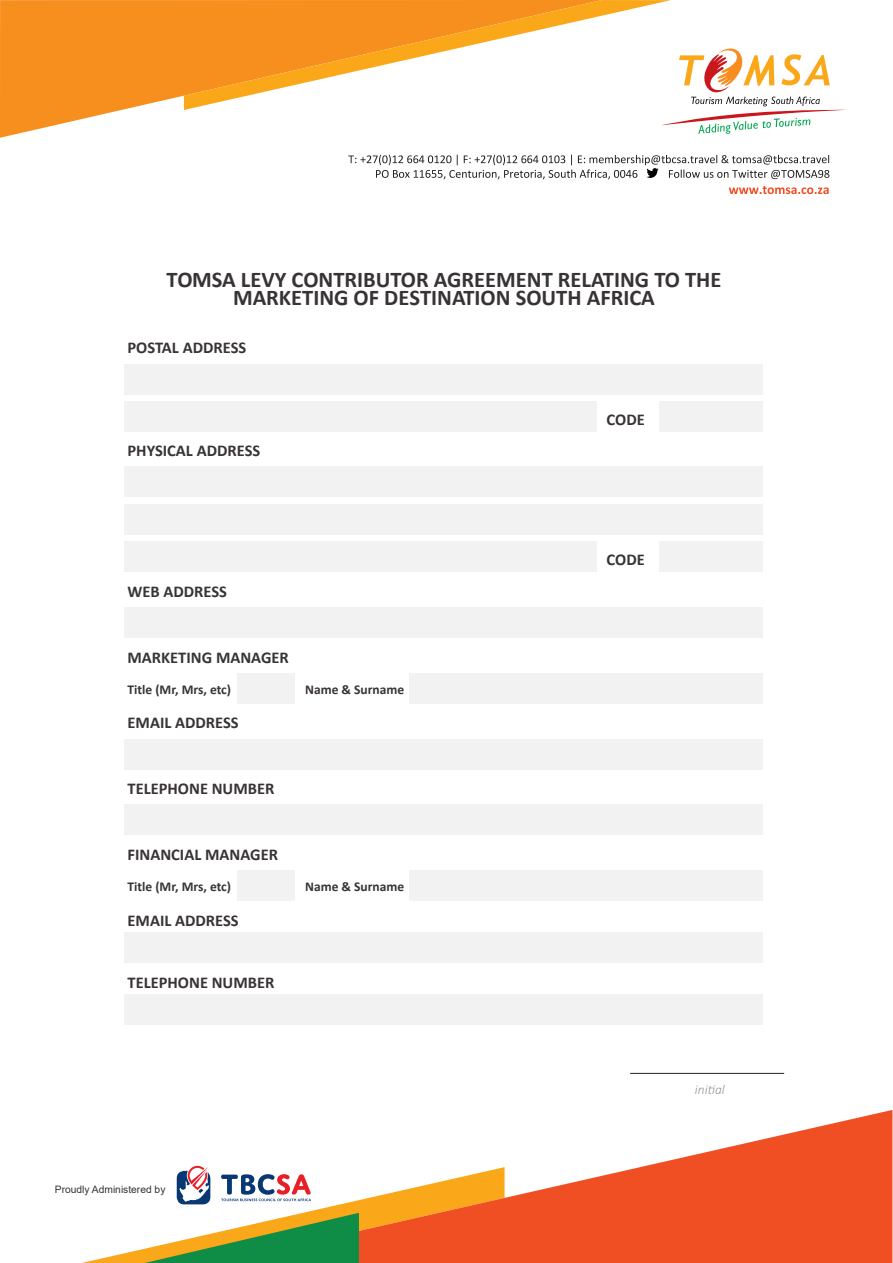
<style>
.page{position:relative;width:893px;height:1263px;background:#fff}
.page>*{position:absolute;margin:0;border:0;box-sizing:border-box;transform-origin:0 0}
.t1{font:700 22.5px/18px "Calibri";color:#383336;text-align:center}
.t2{font:700 16.5px "Calibri";color:#383336}
.t3{font:700 13.5px "Calibri";color:#383336}
.t4{font:italic 300 13.5px "Calibri";color:#939598}
.t5{font:10.2px "Arial";color:#383336}
</style>
<div class="page">
<svg style="left:729px;top:186px;width:100px;height:8px"></svg>
<svg style="left:662px;top:48px;width:184px;height:86px"></svg>
<svg style="left:505px;top:1110px;width:387px;height:153px;fill:#f04f24"></svg>
<svg style="left:0;top:0;width:184px;height:138px;fill:#f78f1f"></svg>
<svg style="left:184px;top:0;width:487px;height:110px"></svg>
<svg style="left:82px;top:1166px;width:423px;height:97px"></svg>
<svg style="left:348px;top:155px;width:481px;height:24px"></svg>
<hr style="left:630px;top:1073px;width:154px;height:1px;background:#231f20">
<div style="left:124px;top:364px;width:639px;height:30px;background:#f2f2f2"></div>
<div style="left:124px;top:401px;width:473px;height:30px;background:#f2f2f2"></div>
<div style="left:124px;top:467px;width:639px;height:30px;background:#f2f2f2"></div>
<div style="left:124px;top:504px;width:639px;height:30px;background:#f2f2f2"></div>
<div style="left:124px;top:541px;width:473px;height:30px;background:#f2f2f2"></div>
<div style="left:660px;top:401px;width:103px;height:30px;background:#f2f2f2"></div>
<div style="left:660px;top:541px;width:103px;height:30px;background:#f2f2f2"></div>
<div style="left:124px;top:607px;width:639px;height:30px;background:#f2f2f2"></div>
<div style="left:124px;top:739px;width:639px;height:30px;background:#f2f2f2"></div>
<div style="left:124px;top:805px;width:639px;height:30px;background:#f2f2f2"></div>
<div style="left:124px;top:932px;width:639px;height:30px;background:#f2f2f2"></div>
<div style="left:124px;top:994px;width:639px;height:30px;background:#f2f2f2"></div>
<div style="left:238px;top:673px;width:57px;height:30px;background:#f2f2f2"></div>
<div style="left:409px;top:673px;width:354px;height:30px;background:#f2f2f2"></div>
<div style="left:238px;top:871px;width:57px;height:30px;background:#f2f2f2"></div>
<div style="left:409px;top:871px;width:354px;height:30px;background:#f2f2f2"></div>
<h1 class="t1" style="left:166px;top:270px;width:557px">TOMSA LEVY CONTRIBUTOR AGREEMENT RELATING TO THE<br>MARKETING OF DESTINATION SOUTH AFRICA</h1>
<p class="t2" style="left:128px;top:336px;width:120px">POSTAL ADDRESS</p>
<p class="t2" style="left:128px;top:439px;width:134px">PHYSICAL ADDRESS</p>
<p class="t2" style="left:128px;top:579px;width:101px">WEB ADDRESS</p>
<p class="t2" style="left:128px;top:645px;width:163px">MARKETING MANAGER</p>
<p class="t3" style="left:128px;top:680px;width:105px">Title (Mr, Mrs, etc)</p>
<p class="t3" style="left:305px;top:680px;width:101px">Name &amp; Surname</p>
<p class="t2" style="left:128px;top:711px;width:113px">EMAIL ADDRESS</p>
<p class="t2" style="left:128px;top:777px;width:148px">TELEPHONE NUMBER</p>
<p class="t2" style="left:128px;top:843px;width:152px">FINANCIAL MANAGER</p>
<p class="t3" style="left:128px;top:877px;width:105px">Title (Mr, Mrs, etc)</p>
<p class="t3" style="left:305px;top:877px;width:101px">Name &amp; Surname</p>
<p class="t2" style="left:128px;top:909px;width:113px">EMAIL ADDRESS</p>
<p class="t2" style="left:128px;top:970px;width:148px">TELEPHONE NUMBER</p>
<p class="t5" style="left:55px;top:1182px;width:112px">Proudly Administered by</p>
<p class="t2" style="left:606px;top:408px;width:40px">CODE</p>
<p class="t2" style="left:606px;top:548px;width:40px">CODE</p>
<p class="t4" style="left:695px;top:1081px;width:31px">initial</p>
</div>
